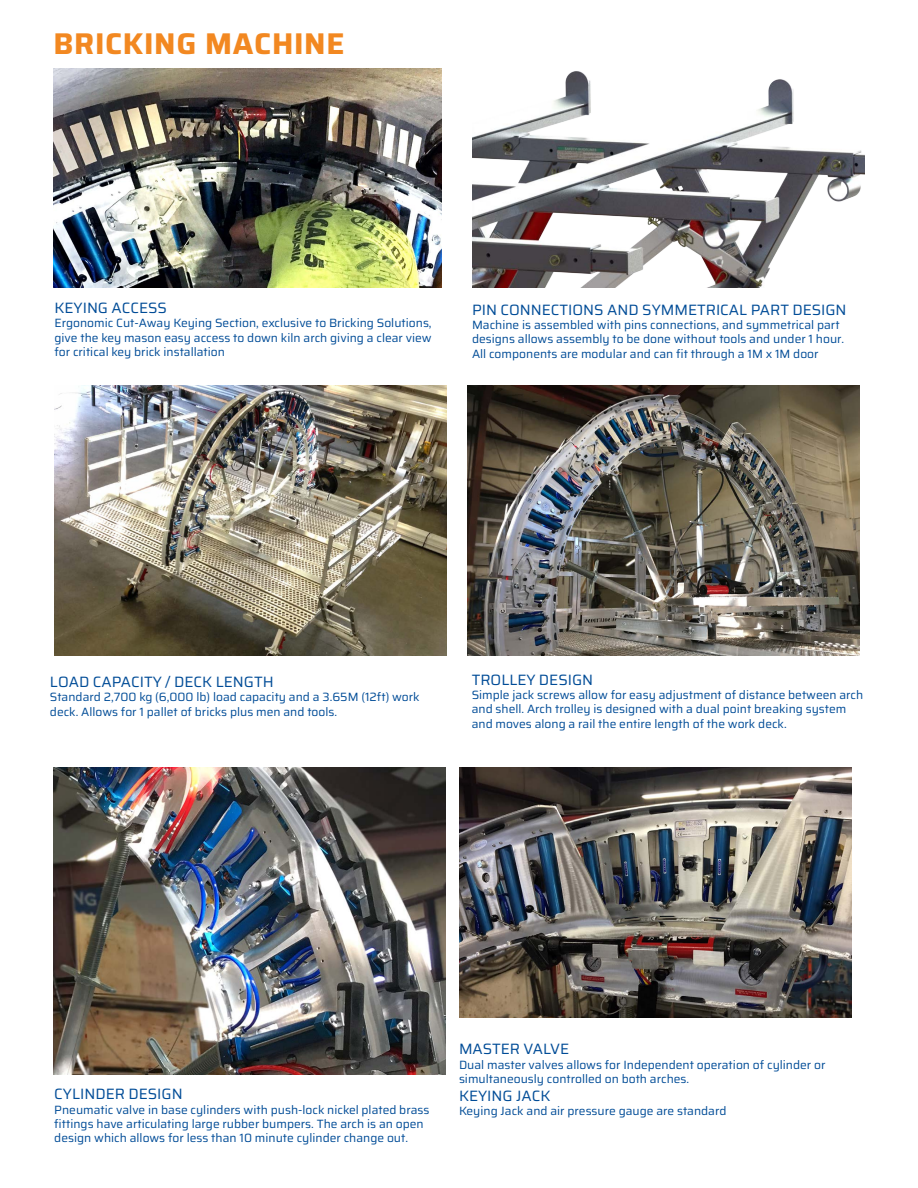
<style>
.page{position:relative;width:918px;height:1188px;background:#fff}
.page>*{position:absolute;margin:0;border:0;box-sizing:border-box;transform-origin:0 0}
.t1{font:100 30px "Saira";letter-spacing:.02em;color:#f28821}
.Body2{font:100 15px "Saira";color:#004c97}
.Body2-2{font:100 12px/14.4px "Saira";color:#004c97}
.Subhead{font:100 12px/14.4px "Saira";color:#004c97}
</style>
<div class="page">
<img style="left:54px;top:68px;width:387px;height:220px">
<img style="left:54px;top:386px;width:393px;height:269px">
<img style="left:472px;top:71px;width:392px;height:217px">
<img style="left:468px;top:386px;width:392px;height:269px">
<img style="left:54px;top:768px;width:392px;height:306px">
<img style="left:460px;top:768px;width:392px;height:249px">
<p class="t1" style="left:54px;top:19px;width:293px">BRICKING MACHINE</p>
<p class="Body2" style="left:54px;top:295px;width:114px">KEYING ACCESS</p>
<p class="Body2-2" style="left:54px;top:315px;width:379px;text-align:justify">Ergonomic Cut-Away Keying Section, exclusive to Bricking Solutions, give the key mason easy access to down kiln arch giving a clear view for critical key brick installation</p>
<p class="Body2" style="left:472px;top:297px;width:376px">PIN CONNECTIONS AND SYMMETRICAL PART DESIGN</p>
<p class="Body2-2" style="left:472px;top:317px;width:374px">Machine is assembled with pins connections, and symmetrical part designs allows assembly to be done without tools and under 1 hour.</p>
<p class="Body2-2" style="left:472px;top:346px;width:348px">All components are modular and can fit through a 1M x 1M door</p>
<p class="Body2" style="left:50px;top:669px;width:225px">LOAD CAPACITY / DECK LENGTH</p>
<p class="Subhead" style="left:50px;top:690px;width:371px">Standard 2,700 kg (6,000 lb) load capacity and a 3.65M (12ft) work deck. Allows for 1 pallet of bricks plus men and tools.</p>
<p class="Body2" style="left:472px;top:667px;width:123px">TROLLEY DESIGN</p>
<p class="Body2-2" style="left:472px;top:687px;width:393px">Simple jack screws allow for easy adjustment of distance between arch and shell. Arch trolley is designed with a dual point breaking system and moves along a rail the entire length of the work deck.</p>
<p class="Body2" style="left:54px;top:1082px;width:130px">CYLINDER DESIGN</p>
<p class="Body2-2" style="left:54px;top:1102px;width:377px">Pneumatic valve in base cylinders with push-lock nickel plated brass fittings have articulating large rubber bumpers. The arch is an open design which allows for less than 10 minute cylinder change out.</p>
<p class="Body2" style="left:459px;top:1037px;width:112px">MASTER VALVE</p>
<p class="Body2-2" style="left:459px;top:1057px;width:368px">Dual master valves allows for Independent operation of cylinder or simultaneously controlled on both arches.</p>
<p class="Body2" style="left:459px;top:1084px;width:93px">KEYING JACK</p>
<p class="Body2-2" style="left:459px;top:1104px;width:269px">Keying Jack and air pressure gauge are standard</p>
</div>
